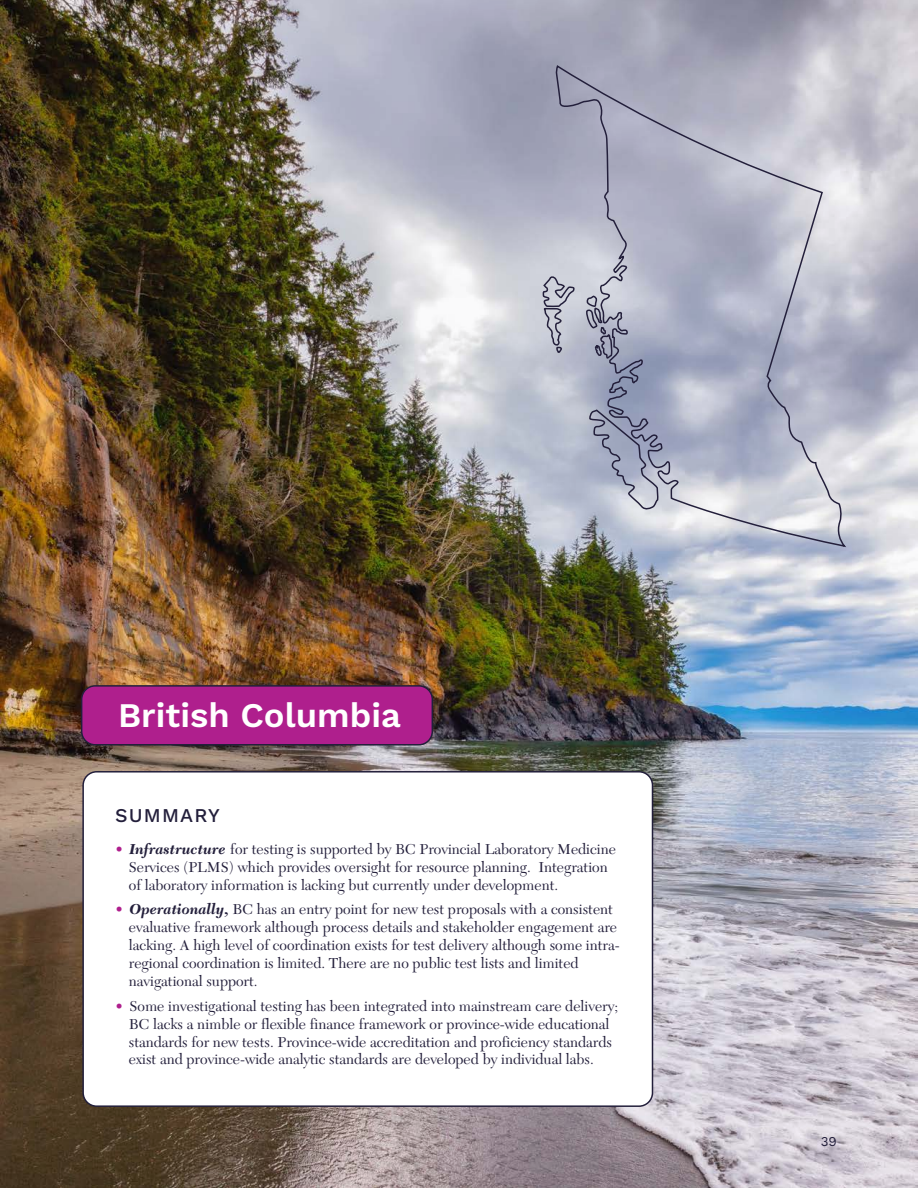
<style>
.page{position:relative;width:918px;height:1188px;background:#fff}
.page>*{position:absolute;margin:0;border:0;box-sizing:border-box;transform-origin:0 0}
.Province{font:600 34.5px "Work Sans";color:#fff}
.Chapter_summary_titl{font:500 19.5px "Work Sans";letter-spacing:.06em;color:#231f3b}
.t1{font:15px/17.9px "New Caledonia LT Std";color:#231f3b}
.t2{font:13.5px "Work Sans";color:#231f3b}
.s1{color:#af1f8d}
.s2{font-weight:700;font-style:italic}
</style>
<div class="page">
<img style="left:0;top:0;width:918px;height:1188px">
<div style="left:83px;top:772px;width:569px;height:334px;background:#fff;border-radius:14px"></div>
<div style="left:82px;top:771px;width:571px;height:336px;border:2px solid #231f3b;border-radius:14px"></div>
<div style="left:82px;top:686px;width:350px;height:59px;background:#af1f8d;border-radius:13px"></div>
<div style="left:81px;top:685px;width:352px;height:61px;border:2px solid #231f3b;border-radius:13px"></div>
<svg style="left:556px;top:64px;width:292px;height:484px;background:#b4b7c7"></svg>
<svg style="left:584px;top:286px;width:30px;height:75px;background:#9ea1b2"></svg>
<svg style="left:541px;top:274px;width:35px;height:80px;background:#b3b5c2"></svg>
<svg style="left:588px;top:410px;width:72px;height:103px;background:#a0a6ba"></svg>
<p class="Province" style="left:118px;top:695px;width:284px">British Columbia</p>
<p class="Chapter_summary_titl" style="left:115px;top:804px;width:106px">SUMMARY</p>
<p class="t1" style="left:129px;top:841px;width:489px;text-indent:-13px"><span class="s1">•</span> <span class="s2">Infrastructure</span> for testing is supported by BC Provincial Laboratory Medicine<br>Services (PLMS) which provides oversight for resource planning. Integration of laboratory information is lacking but currently under development.</p>
<p class="t1" style="left:129px;top:901px;width:493px;text-indent:-13px"><span class="s1">•</span> <span class="s2">Operationally,</span> BC has an entry point for new test proposals with a consistent evaluative framework although process details and stakeholder engagement are lacking. A high level of coordination exists for test delivery although some intra&shy;regional coordination is limited. There are no public test lists and limited navigational support.</p>
<p class="t1" style="left:129px;top:997px;width:491px;text-indent:-13px"><span class="s1">•</span> Some investigational testing has been integrated into mainstream care delivery; BC lacks a nimble or flexible finance framework or province-wide educational standards for new tests. Province-wide accreditation and proficiency standards exist and province-wide analytic standards are developed by individual labs.</p>
<p class="t2" style="left:821px;top:1133px;width:18px">39</p>
</div>
